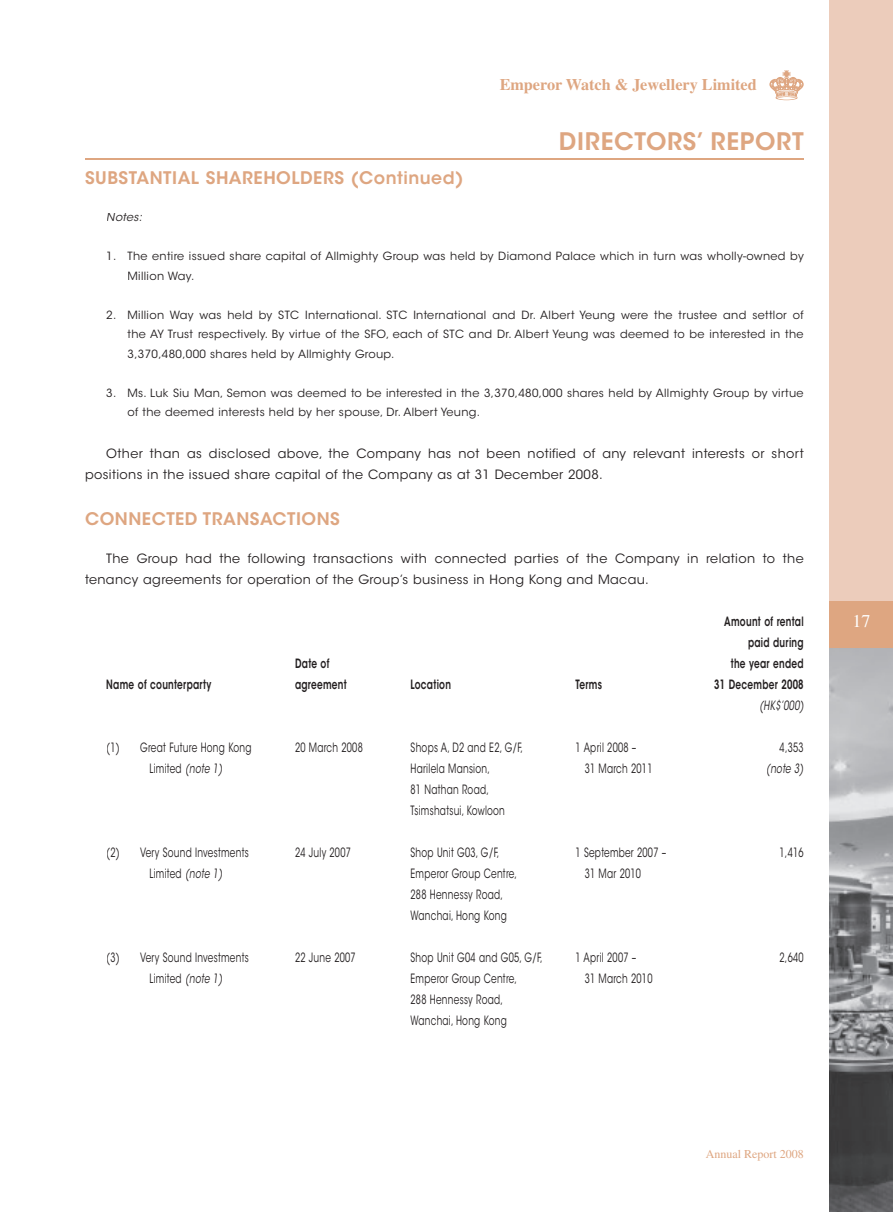
<style>
.page{position:relative;width:893px;height:1212px;background:#fff}
.page>*{position:absolute;margin:0;border:0;box-sizing:border-box;transform-origin:0 0}
.t1{font:600 24px "ITC Avant Garde Std";letter-spacing:.03em;color:#dea681}
.t2{font:18px "Times LT Std";color:#fff}
.t3{font:600 17.25px "ITC Avant Garde Std";letter-spacing:.03em;color:#dea681}
.t4{font:700 16.2px "Times LT Std";color:#dea681}
.t5{font:12.75px/21px "ITC Avant Garde Std";letter-spacing:.03em;color:#231f20;scale:.7 1}
.t6{font:12.75px/21px "ITC Avant Garde Std";letter-spacing:.03em;color:#231f20}
.t7{font:600 12.75px/21px "ITC Avant Garde Std";letter-spacing:.03em;color:#231f20;text-align:right;scale:.7 1}
.t8{font:italic 12.75px "ITC Avant Garde Std";letter-spacing:.03em;color:#231f20;scale:.7 1}
.t9{font:12px "Times LT Std";color:#dea681}
.t10{font:11.25px/19.5px "ITC Avant Garde Std";letter-spacing:.03em;color:#231f20}
.t11{font:italic 11.25px "ITC Avant Garde Std";letter-spacing:.03em;color:#231f20}
.s1{font-style:italic}
</style>
<div class="page">
<img style="left:829px;top:647px;width:64px;height:565px">
<div style="left:829px;top:0;width:64px;height:606px;background:#ecccbb"></div>
<div style="left:829px;top:601px;width:64px;height:46px;background:#dea681"></div>
<svg style="left:769px;top:70px;width:35px;height:30px"></svg>
<hr style="left:85px;top:159px;width:719px;height:1px;background:#dea681">
<h3 class="t4" style="left:500px;top:75px;width:259px">Emperor Watch &amp; Jewellery Limited</h3>
<h1 class="t1" style="left:559px;top:127px;width:246px">DIRECTORS’ REPORT</h1>
<h3 class="t3" style="left:85px;top:168px;width:380px">SUBSTANTIAL SHAREHOLDERS (Continued)</h3>
<p class="t11" style="left:106px;top:211px;width:37px">Notes:</p>
<p class="t10" style="left:128px;top:247px;width:678px;text-indent:-21px">1. The entire issued share capital of Allmighty Group was held by Diamond Palace which in turn was wholly-owned by<br>Million Way.</p>
<p class="t10" style="left:128px;top:305px;width:678px;text-align:justify;text-indent:-21px">2. Million Way was held by STC International. STC International and Dr. Albert Yeung were the trustee and settlor of the AY Trust respectively. By virtue of the SFO, each of STC and Dr. Albert Yeung was deemed to be interested in the 3,370,480,000 shares held by Allmighty Group.</p>
<p class="t10" style="left:128px;top:383px;width:678px;text-indent:-21px">3. Ms. Luk Siu Man, Semon was deemed to be interested in the 3,370,480,000 shares held by Allmighty Group by virtue of the deemed interests held by her spouse, Dr. Albert Yeung.</p>
<p class="t6" style="left:85px;top:443px;width:720px;text-indent:21px">Other than as disclosed above, the Company has not been notified of any relevant interests or short positions in the issued share capital of the Company as at 31 December 2008.</p>
<h3 class="t3" style="left:85px;top:509px;width:256px">CONNECTED TRANSACTIONS</h3>
<p class="t6" style="left:85px;top:548px;width:720px;text-indent:21px">The Group had the following transactions with connected parties of the Company in relation to the tenancy agreements for operation of the Group’s business in Hong Kong and Macau.</p>
<p class="t7" style="left:724px;top:611px;width:115px">Amount of rental paid during</p>
<p class="t7" style="left:295px;top:653px;width:51px">Date of</p>
<p class="t7" style="left:731px;top:653px;width:106px">the year ended</p>
<p class="t7" style="left:106px;top:674px;width:152px">Name of counterparty</p>
<p class="t7" style="left:295px;top:674px;width:75px">agreement</p>
<p class="t7" style="left:411px;top:674px;width:59px">Location</p>
<p class="t7" style="left:576px;top:674px;width:39px">Terms</p>
<p class="t7" style="left:714px;top:674px;width:129px">31 December 2008</p>
<p class="t8" style="left:759px;top:698px;width:65px">(HK$’000)</p>
<p class="t5" style="left:106px;top:737px;width:209px">(1) Great Future Hong Kong</p>
<p class="t5" style="left:295px;top:737px;width:98px">20 March 2008</p>
<p class="t5" style="left:411px;top:737px;width:162px">Shops A, D2 and E2, G/F,</p>
<p class="t5" style="left:576px;top:737px;width:88px">1 April 2008 –</p>
<p class="t5" style="left:780px;top:737px;width:36px">4,353</p>
<p class="t5" style="left:149px;top:758px;width:105px">Limited <span class="s1">(note 1)</span></p>
<p class="t5" style="left:411px;top:758px;width:115px">Harilela Mansion,</p>
<p class="t5" style="left:585px;top:758px;width:98px">31 March 2011</p>
<p class="t8" style="left:766px;top:761px;width:55px">(note 3)</p>
<p class="t5" style="left:411px;top:779px;width:136px">81 Nathan Road,<br>Tsimshatsui, Kowloon</p>
<p class="t5" style="left:106px;top:842px;width:205px">(2) Very Sound Investments</p>
<p class="t5" style="left:295px;top:842px;width:81px">24 July 2007</p>
<p class="t5" style="left:411px;top:842px;width:128px">Shop Unit G03, G/F,</p>
<p class="t5" style="left:576px;top:842px;width:131px">1 September 2007 –</p>
<p class="t5" style="left:779px;top:842px;width:36px">1,416</p>
<p class="t5" style="left:149px;top:863px;width:105px">Limited <span class="s1">(note 1)</span></p>
<p class="t5" style="left:411px;top:863px;width:154px">Emperor Group Centre,</p>
<p class="t5" style="left:585px;top:863px;width:82px">31 Mar 2010</p>
<p class="t5" style="left:411px;top:884px;width:139px">288 Hennessy Road,<br>Wanchai, Hong Kong</p>
<p class="t5" style="left:106px;top:947px;width:205px">(3) Very Sound Investments</p>
<p class="t5" style="left:295px;top:947px;width:88px">22 June 2007</p>
<p class="t5" style="left:411px;top:947px;width:190px">Shop Unit G04 and G05, G/F,</p>
<p class="t5" style="left:576px;top:947px;width:88px">1 April 2007 –</p>
<p class="t5" style="left:779px;top:947px;width:36px">2,640</p>
<p class="t5" style="left:149px;top:968px;width:105px">Limited <span class="s1">(note 1)</span></p>
<p class="t5" style="left:411px;top:968px;width:154px">Emperor Group Centre,</p>
<p class="t5" style="left:585px;top:968px;width:98px">31 March 2010</p>
<p class="t5" style="left:411px;top:989px;width:139px">288 Hennessy Road,<br>Wanchai, Hong Kong</p>
<p class="t9" style="left:706px;top:1147px;width:99px">Annual Report 2008</p>
<h2 class="t2" style="left:853px;top:610px;width:19px">17</h2>
</div>
